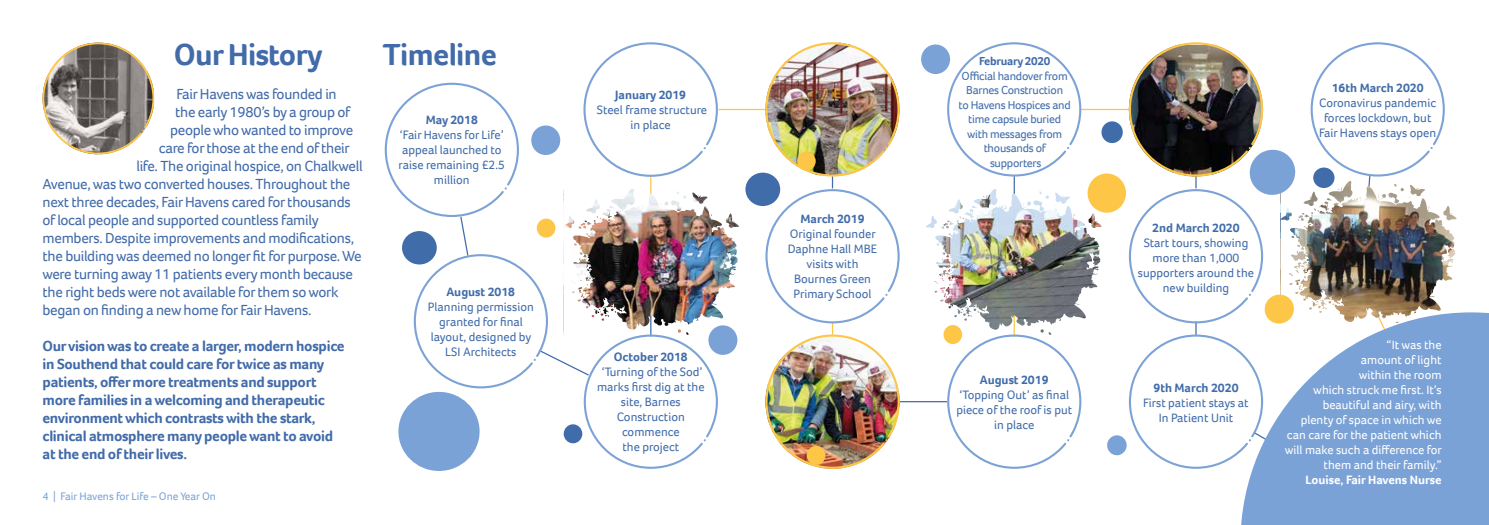
<style>
.page{position:relative;width:1489px;height:525px;background:#fff}
.page>*{position:absolute;margin:0;border:0;box-sizing:border-box;transform-origin:0 0}
.t1{font:700 31.25px "Foco";letter-spacing:-.02em;color:#426ba9}
.t2{font:15px "Foco";letter-spacing:-.02em;color:#426ba9}
.t3{font:700 15px/18px "Foco";letter-spacing:-.02em;color:#426ba9}
.t4{font:12.5px/15px "Foco";color:#416caa;text-align:center}
.t5{font:12.5px/15px "Foco";color:#fff;text-align:right}
.t6{font:700 12.5px "Foco";color:#416caa}
.t7{font:700 12.5px "Foco";color:#fff}
.t8{font:11.88px/14.5px "Foco";letter-spacing:-.02em;color:#416caa;text-align:center}
.t9{font:700 11.88px "Foco";letter-spacing:-.02em;color:#416caa}
.t10{font:11.25px "Foco";color:#7ba2d6}
</style>
<div class="page">
<svg style="left:43px;top:43px;width:111px;height:111px"></svg>
<hr style="left:718px;top:109px;width:47px;height:1px;background:#fdc646">
<hr style="left:899px;top:401px;width:48px;height:1px;background:#416caa">
<hr style="left:1079px;top:109px;width:51px;height:1px;background:#fdc646">
<svg style="left:385px;top:42px;width:356px;height:426px"></svg>
<img style="left:765px;top:42px;width:134px;height:426px">
<svg style="left:925px;top:42px;width:179px;height:426px"></svg>
<div style="left:1241px;top:312px;width:247px;height:212px;background:#7ba2d6"></div>
<div style="left:921px;top:44px;width:29px;height:30px;background:#7ba2d6;border-radius:50%"></div>
<div style="left:1107px;top:435px;width:19px;height:20px;background:#7ba2d6;border-radius:50%"></div>
<div style="left:797px;top:152px;width:18px;height:18px;background:#fdc646;border-radius:50%"></div>
<div style="left:537px;top:218px;width:18px;height:19px;background:#fdc646;border-radius:50%"></div>
<div style="left:943px;top:325px;width:19px;height:19px;background:#fdc646;border-radius:50%"></div>
<div style="left:563px;top:424px;width:19px;height:19px;background:#416caa;border-radius:50%"></div>
<div style="left:1087px;top:173px;width:38px;height:39px;background:#fdc646;border-radius:50%"></div>
<div style="left:1101px;top:121px;width:21px;height:22px;background:#416caa;border-radius:50%"></div>
<div style="left:531px;top:125px;width:29px;height:30px;background:#7ba2d6;border-radius:50%"></div>
<div style="left:745px;top:172px;width:35px;height:34px;background:#416caa;border-radius:50%"></div>
<div style="left:708px;top:325px;width:29px;height:30px;background:#7ba2d6;border-radius:50%"></div>
<div style="left:398px;top:391px;width:81px;height:79px;background:#7ba2d6;border-radius:50%"></div>
<svg style="left:1128px;top:42px;width:331px;height:426px"></svg>
<div style="left:402px;top:231px;width:35px;height:33px;background:#416caa;border-radius:50%"></div>
<div style="left:806px;top:445px;width:19px;height:19px;background:#fdc646;border-radius:50%"></div>
<h1 class="t1" style="left:174px;top:33px;width:150px">Our History</h1>
<h1 class="t1" style="left:383px;top:33px;width:116px">Timeline</h1>
<p class="t2" style="left:176px;top:84px;width:162px">Fair Havens was founded in</p>
<p class="t2" style="left:175px;top:102px;width:177px">the early 1980’s by a group of</p>
<p class="t2" style="left:170px;top:120px;width:185px">people who wanted to improve</p>
<p class="t2" style="left:159px;top:138px;width:192px">care for those at the end of their</p>
<p class="t2" style="left:136px;top:156px;width:228px">life. The original hospice, on Chalkwell</p>
<p class="t2" style="left:43px;top:174px;width:309px">Avenue, was two converted houses. Throughout the</p>
<p class="t2" style="left:43px;top:192px;width:310px">next three decades, Fair Havens cared for thousands</p>
<p class="t2" style="left:43px;top:210px;width:278px">of local people and supported countless family</p>
<p class="t2" style="left:43px;top:228px;width:313px">members. Despite improvements and modifications,</p>
<p class="t2" style="left:43px;top:246px;width:320px">the building was deemed no longer fit for purpose. We</p>
<p class="t2" style="left:43px;top:264px;width:312px">were turning away 11 patients every month because</p>
<p class="t2" style="left:43px;top:282px;width:297px">the right beds were not available for them so work</p>
<p class="t2" style="left:43px;top:300px;width:270px">began on finding a new home for Fair Havens.</p>
<p class="t3" style="left:43px;top:336px;width:303px">Our vision was to create a larger, modern hospice in Southend that could care for twice as many patients, offer more treatments and support more families in a welcoming and therapeutic environment which contrasts with the stark, clinical atmosphere many people want to avoid at the end of their lives.</p>
<p class="t6" style="left:426px;top:112px;width:54px">May 2018</p>
<p class="t4" style="left:398px;top:127px;width:108px">‘Fair Havens for Life’ appeal launched to raise remaining £2.5 million</p>
<p class="t6" style="left:446px;top:283px;width:70px">August 2018</p>
<p class="t4" style="left:428px;top:299px;width:108px">Planning permission granted for final layout, designed by<br>LSI Architects</p>
<p class="t10" style="left:43px;top:488px;width:175px">4 | Fair Havens for Life – One Year On</p>
<p class="t6" style="left:615px;top:86px;width:72px">January 2019</p>
<p class="t4" style="left:597px;top:102px;width:112px">Steel frame structure in place</p>
<p class="t6" style="left:614px;top:348px;width:75px">October 2018</p>
<p class="t4" style="left:597px;top:364px;width:109px">‘Turning of the Sod’ marks first dig at the site, Barnes<br>Construction commence<br>the project</p>
<p class="t6" style="left:800px;top:210px;width:65px">March 2019</p>
<p class="t4" style="left:787px;top:226px;width:91px">Original founder<br>Daphne Hall MBE visits with<br>Bournes Green<br>Primary School</p>
<p class="t9" style="left:979px;top:53px;width:73px">February 2020</p>
<p class="t8" style="left:958px;top:68px;width:114px">Official handover from<br>Barnes Construction<br>to Havens Hospices and time capsule buried with messages from thousands of supporters</p>
<p class="t6" style="left:979px;top:371px;width:70px">August 2019</p>
<p class="t4" style="left:956px;top:386px;width:117px">‘Topping Out’ as final piece of the roof is put in place</p>
<p class="t6" style="left:1331px;top:80px;width:93px">16th March 2020</p>
<p class="t4" style="left:1318px;top:95px;width:119px">Coronavirus pandemic forces lockdown, but<br>Fair Havens stays open</p>
<p class="t6" style="left:1152px;top:219px;width:89px">2nd March 2020</p>
<p class="t4" style="left:1137px;top:235px;width:118px">Start tours, showing more than 1,000 supporters around the new building</p>
<p class="t6" style="left:1153px;top:379px;width:87px">9th March 2020</p>
<p class="t4" style="left:1143px;top:395px;width:107px">First patient stays at<br>In Patient Unit</p>
<p class="t5" style="left:1284px;top:337px;width:159px">“It was the<br>amount of light<br>within the room<br>which struck me first. It’s beautiful and airy, with<br>plenty of space in which we can care for the patient which will make such a difference for them and their family.”</p>
<p class="t7" style="left:1305px;top:471px;width:137px">Louise, Fair Havens Nurse</p>
</div>
